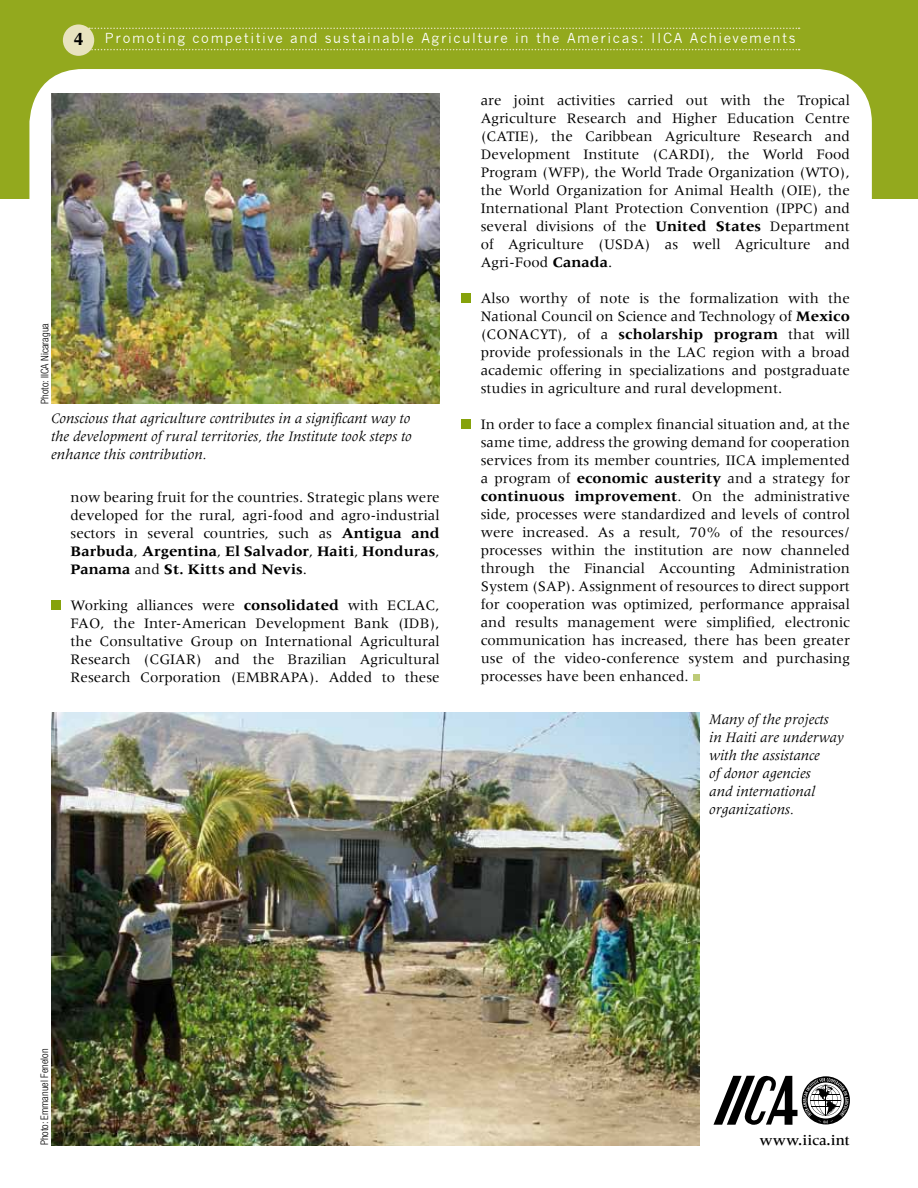
<style>
.page{position:relative;width:918px;height:1188px;background:#fff}
.page>*{position:absolute;margin:0;border:0;box-sizing:border-box;transform-origin:0 0}
.t1{font:15px/18px "Meridien";color:#000;text-align:justify}
.t2{font:italic 15px/18px "Meridien";color:#000;text-align:justify}
.t3{font:500 15px "Meridien";color:#000}
.t4{font:13.5px "News Gothic";letter-spacing:.12em;color:#fff}
.t5{font:300 condensed 10.5px "Helvetica Neue";color:#000}
.s1{font-family:"Optima";font-weight:700;font-size:18px;color:#000}
.s2{font-weight:700}
</style>
<div class="page">
<div style="left:0;top:0;width:918px;height:198px;background:#93a91e"></div>
<div style="left:29px;top:69px;width:843px;height:209px;background:#fff;border-radius:54px"></div>
<div style="left:63px;top:24px;width:31px;height:32px;background:#e8e3bf;border-radius:50%"></div>
<svg style="left:89px;top:28px;width:711px;height:1px"></svg>
<svg style="left:91px;top:49px;width:709px;height:1px"></svg>
<div style="left:51px;top:600px;width:10px;height:10px;background:#86a20b"></div>
<div style="left:461px;top:294px;width:10px;height:9px;background:#86a20b"></div>
<div style="left:461px;top:420px;width:10px;height:9px;background:#86a20b"></div>
<svg style="left:693px;top:675px;width:6px;height:6px"></svg>
<img style="left:51px;top:94px;width:389px;height:310px">
<img style="left:51px;top:712px;width:648px;height:433px">
<svg style="left:714px;top:1075px;width:136px;height:50px"></svg>
<p class="t4" style="left:74px;top:30px;width:723px"><span class="s1">4</span> Promoting competitive and sustainable Agriculture in the Americas: IICA Achievements</p>
<p class="t5" style="left:39px;top:404px;width:82px;rotate:-90deg">Photo: IICA Nicaragua</p>
<p class="t2" style="left:51px;top:409px;width:362px">Conscious that agriculture contributes in a significant way to the development of rural territories, the Institute took steps to enhance this contribution.</p>
<p class="t1" style="left:71px;top:488px;width:371px">now bearing fruit for the countries. Strategic plans were developed for the rural, agri-food and agro-industrial sectors in several countries, such as <span class="s2">Antigua and Barbuda</span>, <span class="s2">Argentina</span>, <span class="s2">El Salvador</span>, <span class="s2">Haiti</span>, <span class="s2">Honduras</span>, <span class="s2">Panama</span> and <span class="s2">St. Kitts and Nevis</span>.</p>
<p class="t1" style="left:71px;top:596px;width:371px">Working alliances were <span class="s2">consolidated</span> with ECLAC, FAO, the Inter-American Development Bank (IDB), the Consultative Group on International Agricultural Research (CGIAR) and the Brazilian Agricultural Research Corporation (EMBRAPA). Added to these</p>
<p class="t1" style="left:481px;top:91px;width:371px">are joint activities carried out with the Tropical Agriculture Research and Higher Education Centre (CATIE), the Caribbean Agriculture Research and Development Institute (CARDI), the World Food Program (WFP), the World Trade Organization (WTO), the World Organization for Animal Health (OIE), the International Plant Protection Convention (IPPC) and several divisions of the <span class="s2">United States</span> Department of Agriculture (USDA) as well Agriculture and Agri-Food <span class="s2">Canada</span>.</p>
<p class="t1" style="left:481px;top:289px;width:371px">Also worthy of note is the formalization with the National Council on Science and Technology of <span class="s2">Mexico </span>(CONACYT), of a <span class="s2">scholarship program</span> that will provide professionals in the LAC region with a broad academic offering in specializations and postgraduate studies in agriculture and rural development.</p>
<p class="t1" style="left:481px;top:415px;width:371px">In order to face a complex financial situation and, at the same time, address the growing demand for cooperation services from its member countries, IICA implemented a program of <span class="s2">economic austerity</span> and a strategy for <span class="s2">continuous improvement</span>. On the administrative side, processes were standardized and levels of control were increased. As a result, 70% of the resources/ processes within the institution are now channeled through the Financial Accounting Administration System (SAP). Assignment of resources to direct support for cooperation was optimized, performance appraisal and results management were simplified, electronic communication has increased, there has been greater use of the video-conference system and purchasing processes have been enhanced.</p>
<p class="t2" style="left:709px;top:710px;width:136px;text-align:left">Many of the projects in Haiti are underway with the assistance<br>of donor agencies<br>and international organizations.</p>
<p class="t5" style="left:38px;top:1145px;width:98px;rotate:-90deg">Photo: Emmanuel Fenelon</p>
<p class="t3" style="left:759px;top:1132px;width:92px">www.iica.int</p>
</div>
